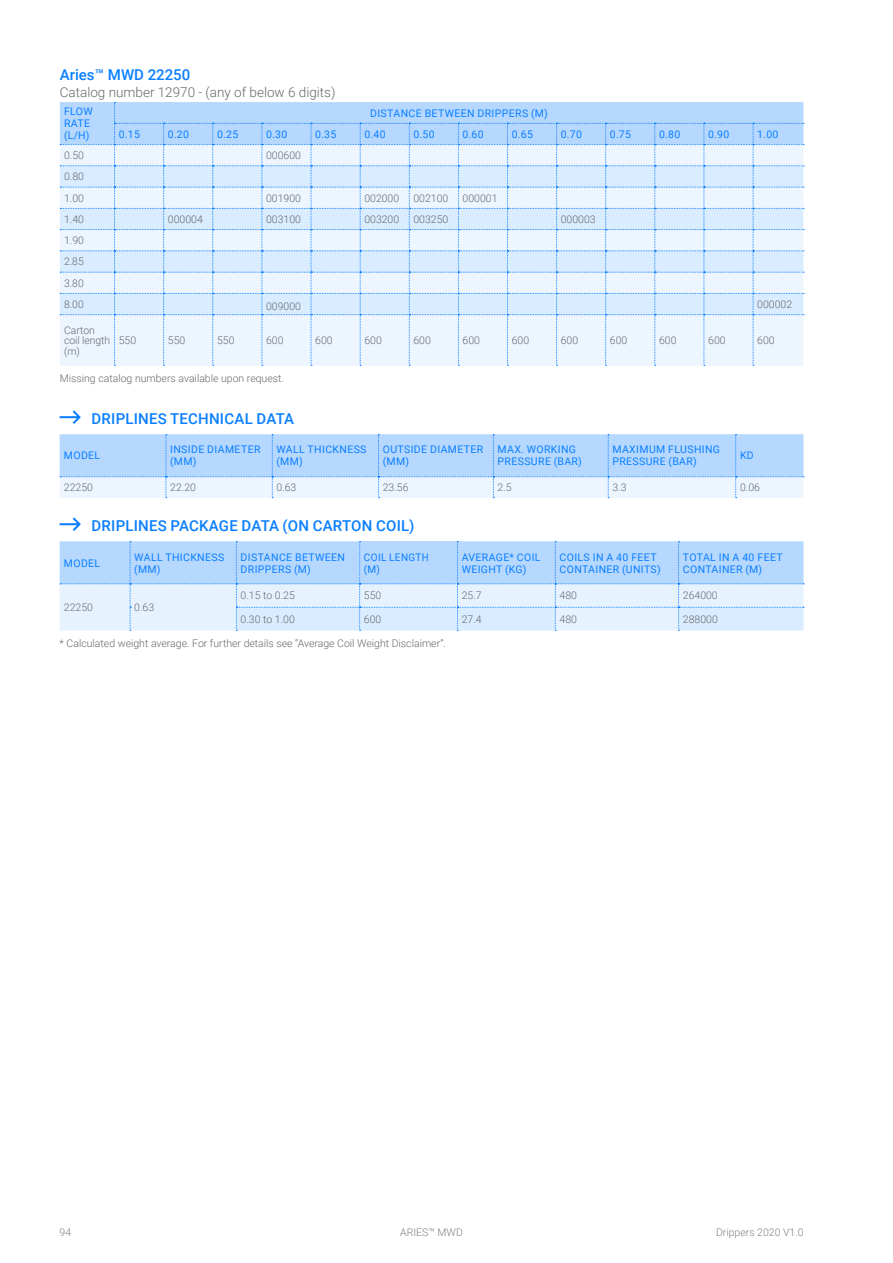
<style>
.page{position:relative;width:893px;height:1263px;background:#fff}
.page>*{position:absolute;margin:0;border:0;box-sizing:border-box;transform-origin:0 0}
.t1{font:500 15px "Roboto";letter-spacing:.015em;color:#0a7fff}
.t2{font:300 13.5px "Roboto";color:#64686c}
.t3{font:300 10.5px/21.3px "Roboto";color:#64686c}
.t4{font:10.5px/12px "Roboto";letter-spacing:.035em;color:#0a7fff}
.t5{font:300 10.5px "Roboto";color:#808080}
.t6{font:10.5px/12px "Roboto";letter-spacing:.035em;color:#0a7fff;scale:.95 1}
</style>
<div class="page">
<svg style="left:60px;top:102px;width:744px;height:264px"></svg>
<svg style="left:60px;top:410px;width:21px;height:14px"></svg>
<svg style="left:60px;top:434px;width:744px;height:64px"></svg>
<svg style="left:60px;top:517px;width:21px;height:14px"></svg>
<svg style="left:60px;top:541px;width:744px;height:90px"></svg>
<h1 class="t1" style="left:60px;top:64px;width:132px">Aries™ MWD 22250</h1>
<p class="t2" style="left:60px;top:83px;width:277px">Catalog number 12970 - (any of below 6 digits)</p>
<p class="t4" style="left:64px;top:105px;width:30px">FLOW<br>RATE (L/H)</p>
<p class="t4" style="left:370px;top:106px;width:179px">DISTANCE BETWEEN DRIPPERS (M)</p>
<p class="t4" style="left:119px;top:128px;width:23px">0.15</p>
<p class="t4" style="left:168px;top:128px;width:23px">0.20</p>
<p class="t4" style="left:217px;top:128px;width:23px">0.25</p>
<p class="t4" style="left:266px;top:128px;width:23px">0.30</p>
<p class="t4" style="left:315px;top:128px;width:23px">0.35</p>
<p class="t4" style="left:364px;top:128px;width:23px">0.40</p>
<p class="t4" style="left:413px;top:128px;width:23px">0.50</p>
<p class="t4" style="left:463px;top:128px;width:23px">0.60</p>
<p class="t4" style="left:512px;top:128px;width:23px">0.65</p>
<p class="t4" style="left:561px;top:128px;width:23px">0.70</p>
<p class="t4" style="left:610px;top:128px;width:23px">0.75</p>
<p class="t4" style="left:659px;top:128px;width:23px">0.80</p>
<p class="t4" style="left:708px;top:128px;width:23px">0.90</p>
<p class="t4" style="left:757px;top:128px;width:23px">1.00</p>
<p class="t3" style="left:64px;top:144px;width:21px">0.50</p>
<p class="t3" style="left:266px;top:144px;width:36px">000600</p>
<p class="t3" style="left:64px;top:166px;width:21px">0.80<br>1.00</p>
<p class="t3" style="left:266px;top:187px;width:36px">001900</p>
<p class="t3" style="left:364px;top:187px;width:36px">002000</p>
<p class="t3" style="left:413px;top:187px;width:36px">002100</p>
<p class="t3" style="left:463px;top:187px;width:36px">000001</p>
<p class="t3" style="left:64px;top:208px;width:21px">1.40</p>
<p class="t3" style="left:168px;top:208px;width:36px">000004</p>
<p class="t3" style="left:266px;top:208px;width:36px">003100</p>
<p class="t3" style="left:364px;top:208px;width:36px">003200</p>
<p class="t3" style="left:413px;top:208px;width:36px">003250</p>
<p class="t3" style="left:561px;top:208px;width:36px">000003</p>
<p class="t3" style="left:64px;top:229px;width:21px;text-align:justify">1.90<br>2.85<br>3.80<br>8.00</p>
<p class="t3" style="left:266px;top:295px;width:36px">009000</p>
<p class="t3" style="left:757px;top:293px;width:36px">000002</p>
<p class="t3" style="left:64px;top:324px;width:48px;line-height:10.5px">Carton coil length (m)</p>
<p class="t3" style="left:119px;top:329px;width:19px">550</p>
<p class="t3" style="left:168px;top:329px;width:19px">550</p>
<p class="t3" style="left:217px;top:329px;width:19px">550</p>
<p class="t3" style="left:266px;top:329px;width:19px">600</p>
<p class="t3" style="left:315px;top:329px;width:19px">600</p>
<p class="t3" style="left:364px;top:329px;width:19px">600</p>
<p class="t3" style="left:413px;top:329px;width:19px">600</p>
<p class="t3" style="left:463px;top:329px;width:19px">600</p>
<p class="t3" style="left:512px;top:329px;width:19px">600</p>
<p class="t3" style="left:561px;top:329px;width:19px">600</p>
<p class="t3" style="left:610px;top:329px;width:19px">600</p>
<p class="t3" style="left:659px;top:329px;width:19px">600</p>
<p class="t3" style="left:708px;top:329px;width:19px">600</p>
<p class="t3" style="left:757px;top:329px;width:19px">600</p>
<p class="t3" style="left:60px;top:367px;width:226px">Missing catalog numbers available upon request.</p>
<h1 class="t1" style="left:92px;top:408px;width:204px">DRIPLINES TECHNICAL DATA</h1>
<p class="t4" style="left:64px;top:449px;width:38px">MODEL</p>
<p class="t4" style="left:170px;top:443px;width:92px">INSIDE DIAMETER (MM)</p>
<p class="t4" style="left:276px;top:443px;width:91px">WALL THICKNESS (MM)</p>
<p class="t4" style="left:383px;top:443px;width:102px">OUTSIDE DIAMETER (MM)</p>
<p class="t4" style="left:498px;top:443px;width:86px">MAX. WORKING<br>PRESSURE (BAR)</p>
<p class="t4" style="left:612px;top:443px;width:109px">MAXIMUM FLUSHING<br>PRESSURE (BAR)</p>
<p class="t4" style="left:740px;top:449px;width:15px">KD</p>
<p class="t3" style="left:64px;top:477px;width:31px">22250</p>
<p class="t3" style="left:170px;top:477px;width:27px">22.20</p>
<p class="t3" style="left:276px;top:477px;width:21px">0.63</p>
<p class="t3" style="left:383px;top:477px;width:27px">23.56</p>
<p class="t3" style="left:498px;top:477px;width:16px">2.5</p>
<p class="t3" style="left:612px;top:477px;width:16px">3.3</p>
<p class="t3" style="left:740px;top:477px;width:21px">0.06</p>
<h1 class="t1" style="left:92px;top:515px;width:324px">DRIPLINES PACKAGE DATA (ON CARTON COIL)</h1>
<p class="t4" style="left:64px;top:556px;width:38px">MODEL</p>
<p class="t4" style="left:134px;top:550px;width:91px">WALL THICKNESS (MM)</p>
<p class="t4" style="left:241px;top:550px;width:106px">DISTANCE BETWEEN<br>DRIPPERS (M)</p>
<p class="t6" style="left:364px;top:550px;width:70px">COIL LENGTH (M)</p>
<p class="t4" style="left:462px;top:550px;width:80px">AVERAGE* COIL<br>WEIGHT (KG)</p>
<p class="t4" style="left:560px;top:550px;width:103px">COILS IN A 40 FEET<br>CONTAINER (UNITS)</p>
<p class="t4" style="left:683px;top:550px;width:101px">TOTAL IN A 40 FEET<br>CONTAINER (M)</p>
<p class="t3" style="left:64px;top:596px;width:31px">22250</p>
<p class="t3" style="left:134px;top:596px;width:21px">0.63</p>
<p class="t3" style="left:241px;top:585px;width:56px">0.15 to 0.25</p>
<p class="t3" style="left:364px;top:585px;width:19px">550</p>
<p class="t3" style="left:462px;top:585px;width:21px">25.7</p>
<p class="t3" style="left:560px;top:585px;width:19px">480</p>
<p class="t3" style="left:683px;top:585px;width:36px">264000</p>
<p class="t3" style="left:241px;top:608px;width:56px">0.30 to 1.00</p>
<p class="t3" style="left:364px;top:608px;width:19px">600</p>
<p class="t3" style="left:462px;top:608px;width:21px">27.4</p>
<p class="t3" style="left:560px;top:608px;width:19px">480</p>
<p class="t3" style="left:683px;top:608px;width:36px">288000</p>
<p class="t3" style="left:60px;top:632px;width:388px">* Calculated weight average. For further details see “Average Coil Weight Disclaimer”.</p>
<p class="t5" style="left:60px;top:1225px;width:13px">94</p>
<p class="t5" style="left:400px;top:1225px;width:64px">ARIES™ MWD</p>
<p class="t5" style="left:716px;top:1225px;width:89px">Drippers 2020 V1.0</p>
</div>
